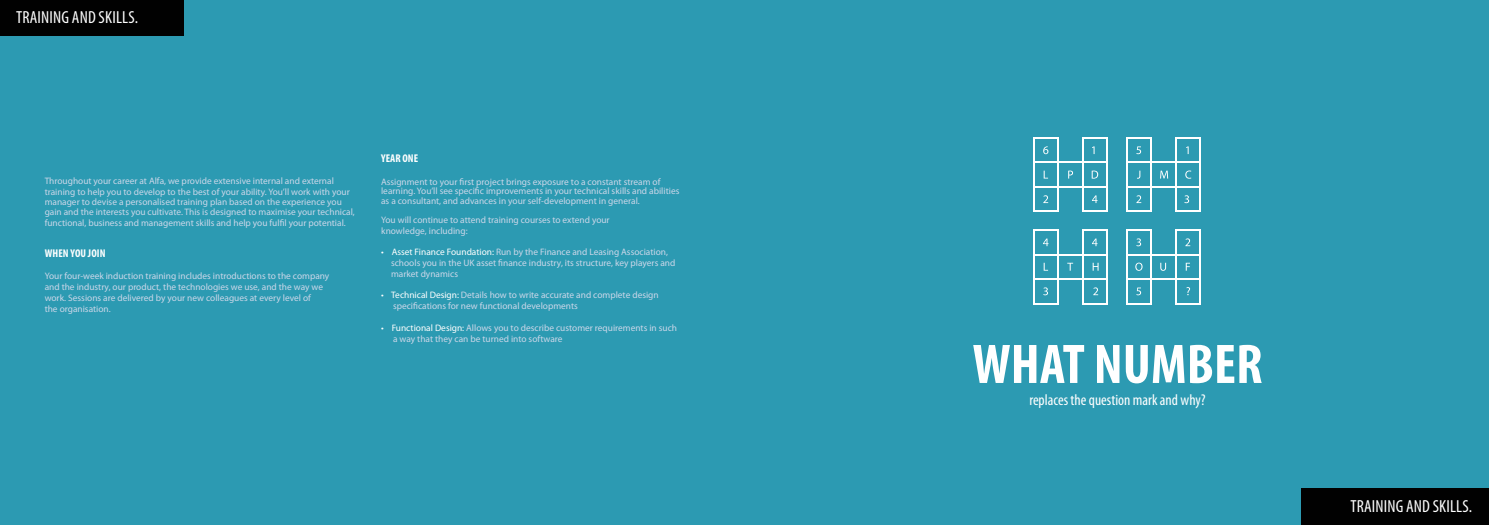
<style>
.page{position:relative;width:1489px;height:525px;background:#fff}
.page>*{position:absolute;margin:0;border:0;box-sizing:border-box;transform-origin:0 0}
.t1{font:700 condensed 56.25px "Myriad Pro";color:#fff}
.t2{font:condensed 17.5px "Myriad Pro";letter-spacing:.01em;color:#fff}
.t3{font:condensed 15.5px "Myriad Pro";color:#fff}
.t4{font:700 condensed 11.25px "Myriad Pro";letter-spacing:.01em;color:#fff}
.t5{font:9.38px "Myriad Pro";color:#ccd7e9}
.s1{color:#fff}
</style>
<div class="page">
<div style="left:0;top:0;width:1488px;height:524px;background:#2c9ab2"></div>
<svg style="left:1043px;top:287px;width:4px;height:8px"></svg>
<hr style="left:1126px;top:161px;width:74px;height:2px;background:#fff">
<hr style="left:1126px;top:186px;width:74px;height:2px;background:#fff">
<hr style="left:1126px;top:210px;width:25px;height:2px;background:#fff">
<hr style="left:1175px;top:210px;width:25px;height:2px;background:#fff">
<hr style="left:1126px;top:137px;width:25px;height:2px;background:#fff">
<hr style="left:1175px;top:137px;width:25px;height:2px;background:#fff">
<hr style="left:1150px;top:138px;width:2px;height:74px;background:#fff">
<hr style="left:1125px;top:138px;width:2px;height:74px;background:#fff">
<hr style="left:1199px;top:138px;width:2px;height:74px;background:#fff">
<hr style="left:1174px;top:138px;width:2px;height:74px;background:#fff">
<hr style="left:1126px;top:302px;width:25px;height:2px;background:#fff">
<hr style="left:1175px;top:302px;width:25px;height:2px;background:#fff">
<hr style="left:1126px;top:253px;width:74px;height:2px;background:#fff">
<hr style="left:1126px;top:278px;width:74px;height:2px;background:#fff">
<hr style="left:1126px;top:229px;width:25px;height:2px;background:#fff">
<hr style="left:1175px;top:229px;width:25px;height:2px;background:#fff">
<hr style="left:1150px;top:230px;width:2px;height:74px;background:#fff">
<hr style="left:1125px;top:230px;width:2px;height:74px;background:#fff">
<hr style="left:1199px;top:230px;width:2px;height:74px;background:#fff">
<hr style="left:1174px;top:230px;width:2px;height:74px;background:#fff">
<hr style="left:1033px;top:161px;width:74px;height:2px;background:#fff">
<hr style="left:1033px;top:186px;width:74px;height:2px;background:#fff">
<hr style="left:1033px;top:210px;width:25px;height:2px;background:#fff">
<hr style="left:1082px;top:210px;width:25px;height:2px;background:#fff">
<hr style="left:1033px;top:137px;width:25px;height:2px;background:#fff">
<hr style="left:1082px;top:137px;width:25px;height:2px;background:#fff">
<hr style="left:1057px;top:138px;width:2px;height:74px;background:#fff">
<hr style="left:1032px;top:138px;width:2px;height:74px;background:#fff">
<hr style="left:1106px;top:138px;width:2px;height:74px;background:#fff">
<hr style="left:1081px;top:138px;width:2px;height:74px;background:#fff">
<hr style="left:1033px;top:302px;width:25px;height:2px;background:#fff">
<hr style="left:1082px;top:302px;width:25px;height:2px;background:#fff">
<hr style="left:1033px;top:253px;width:74px;height:2px;background:#fff">
<hr style="left:1033px;top:278px;width:74px;height:2px;background:#fff">
<hr style="left:1033px;top:229px;width:25px;height:2px;background:#fff">
<hr style="left:1082px;top:229px;width:25px;height:2px;background:#fff">
<hr style="left:1057px;top:230px;width:2px;height:74px;background:#fff">
<hr style="left:1032px;top:230px;width:2px;height:74px;background:#fff">
<hr style="left:1106px;top:230px;width:2px;height:74px;background:#fff">
<hr style="left:1081px;top:230px;width:2px;height:74px;background:#fff">
<svg style="left:1093px;top:287px;width:5px;height:8px"></svg>
<svg style="left:1136px;top:287px;width:5px;height:8px"></svg>
<svg style="left:1186px;top:287px;width:3px;height:8px"></svg>
<svg style="left:1043px;top:262px;width:5px;height:8px"></svg>
<svg style="left:1092px;top:262px;width:6px;height:8px"></svg>
<svg style="left:1135px;top:262px;width:7px;height:9px"></svg>
<svg style="left:1185px;top:262px;width:4px;height:8px"></svg>
<svg style="left:1043px;top:238px;width:5px;height:8px"></svg>
<svg style="left:1092px;top:238px;width:5px;height:8px"></svg>
<svg style="left:1136px;top:238px;width:5px;height:8px"></svg>
<svg style="left:1185px;top:238px;width:5px;height:8px"></svg>
<svg style="left:1043px;top:195px;width:5px;height:8px"></svg>
<svg style="left:1092px;top:195px;width:5px;height:8px"></svg>
<svg style="left:1136px;top:195px;width:5px;height:8px"></svg>
<svg style="left:1184px;top:195px;width:5px;height:8px"></svg>
<svg style="left:1043px;top:170px;width:5px;height:8px"></svg>
<svg style="left:1091px;top:170px;width:7px;height:8px"></svg>
<svg style="left:1137px;top:170px;width:3px;height:9px"></svg>
<svg style="left:1185px;top:170px;width:6px;height:9px"></svg>
<svg style="left:1043px;top:146px;width:5px;height:8px"></svg>
<svg style="left:1136px;top:146px;width:5px;height:8px"></svg>
<svg style="left:1067px;top:262px;width:6px;height:8px"></svg>
<svg style="left:1068px;top:170px;width:4px;height:8px"></svg>
<svg style="left:1160px;top:262px;width:5px;height:9px"></svg>
<svg style="left:1160px;top:170px;width:8px;height:8px"></svg>
<div style="left:0;top:0;width:184px;height:35px;background:#010101"></div>
<div style="left:1301px;top:488px;width:187px;height:36px;background:#010101"></div>
<p class="t2" style="left:16px;top:7px;width:124px">TRAINING AND SKILLS.</p>
<p class="t5" style="left:45px;top:175px;width:291px">Throughout your career at Alfa, we provide extensive internal and external</p>
<p class="t5" style="left:45px;top:185px;width:306px">training to help you to develop to the best of your ability. You’ll work with your</p>
<p class="t5" style="left:45px;top:196px;width:299px">manager to devise a personalised training plan based on the experience you</p>
<p class="t5" style="left:45px;top:206px;width:312px">gain and the interests you cultivate. This is designed to maximise your technical,</p>
<p class="t5" style="left:45px;top:216px;width:302px">functional, business and management skills and help you fulfil your potential.</p>
<p class="t4" style="left:45px;top:246px;width:62px">WHEN YOU JOIN</p>
<p class="t5" style="left:45px;top:269px;width:286px">Your four-week induction training includes introductions to the company</p>
<p class="t5" style="left:45px;top:280px;width:280px">and the industry, our product, the technologies we use, and the way we</p>
<p class="t5" style="left:45px;top:291px;width:268px">work. Sessions are delivered by your new colleagues at every level of</p>
<p class="t5" style="left:45px;top:302px;width:68px">the organisation.</p>
<p class="t4" style="left:381px;top:151px;width:39px">YEAR ONE</p>
<p class="t5" style="left:381px;top:175px;width:281px">Assignment to your first project brings exposure to a constant stream of</p>
<p class="t5" style="left:381px;top:185px;width:300px">learning. You’ll see specific improvements in your technical skills and abilities</p>
<p class="t5" style="left:381px;top:195px;width:260px">as a consultant, and advances in your self-development in general.</p>
<p class="t5" style="left:381px;top:214px;width:230px">You will continue to attend training courses to extend your</p>
<p class="t5" style="left:381px;top:225px;width:88px">knowledge, including:</p>
<p class="t5" style="left:381px;top:246px;width:288px"><span class="s1">• Asset Finance Foundation:</span> Run by the Finance and Leasing Association,</p>
<p class="t5" style="left:391px;top:257px;width:286px">schools you in the UK asset finance industry, its structure, key players and</p>
<p class="t5" style="left:391px;top:268px;width:68px">market dynamics</p>
<p class="t5" style="left:381px;top:289px;width:279px"><span class="s1">• Technical Design:</span> Details how to write accurate and complete design</p>
<p class="t5" style="left:393px;top:300px;width:186px">specifications for new functional developments</p>
<p class="t5" style="left:381px;top:321px;width:297px"><span class="s1">• Functional Design:</span> Allows you to describe customer requirements in such</p>
<p class="t5" style="left:393px;top:332px;width:171px">a way that they can be turned into software</p>
<p class="t1" style="left:972px;top:329px;width:291px">WHAT NUMBER</p>
<p class="t3" style="left:1029px;top:390px;width:178px">replaces the question mark and why?</p>
<p class="t2" style="left:1350px;top:495px;width:123px">TRAINING AND SKILLS.</p>
</div>
